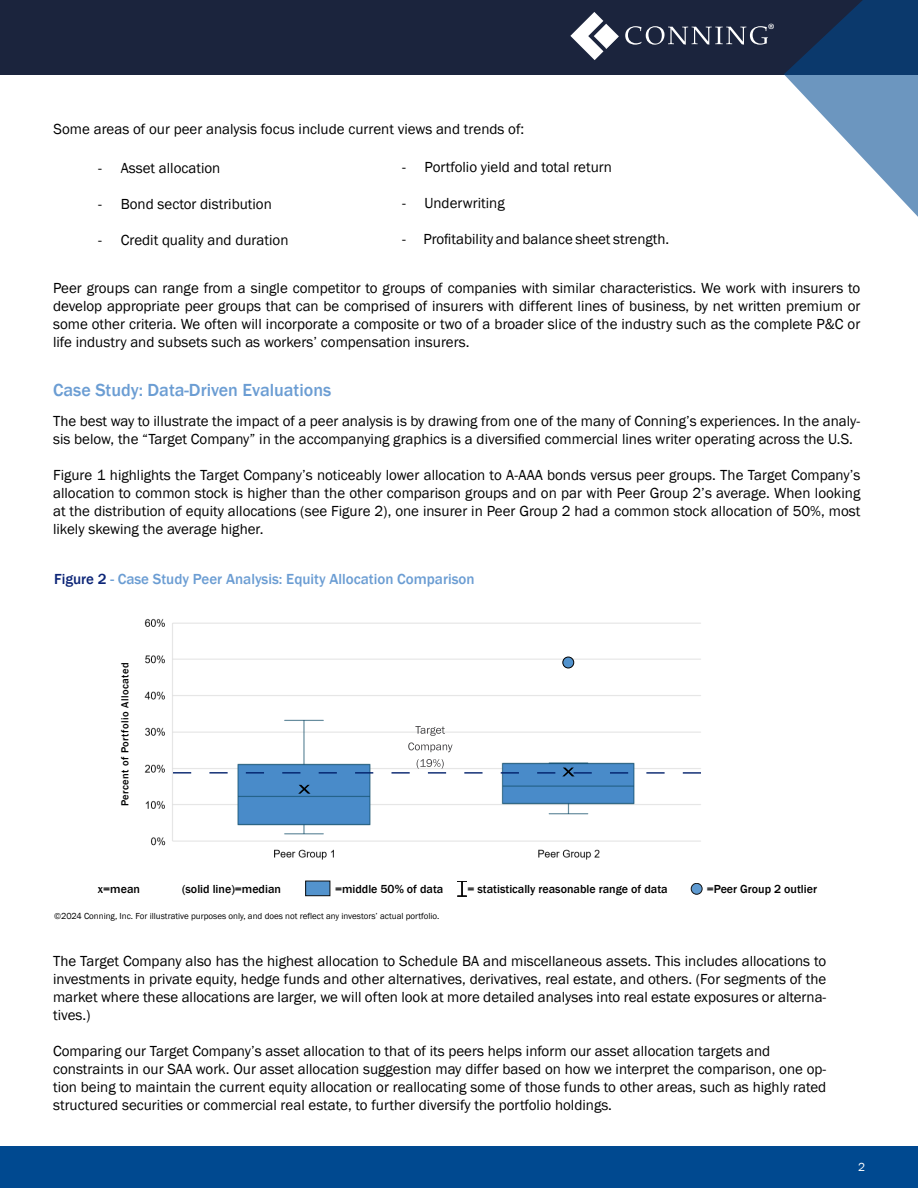
<style>
.page{position:relative;width:918px;height:1188px;background:#fff}
.page>*{position:absolute;margin:0;border:0;box-sizing:border-box;transform-origin:0 0}
.t1{font:500 18px "Franklin Gothic";color:#6b9dd3}
.t2{font:16.65px "Myriad Pro";color:#fff}
.t3{font:15px/18px "Franklin Gothic";color:#000;text-align:justify}
.t4{font:500 15px "Franklin Gothic";color:#6b9dd3}
.t5{font:500 12px "Franklin Gothic";color:#000}
.t6{font:12px "Franklin Gothic";color:#fff}
.t7{font:500 10.5px "Franklin Gothic";letter-spacing:.04em;color:#000101}
.t8{font:9px "Franklin Gothic";color:#000101}
.s1{color:#0c2577}
</style>
<div class="page">
<div style="left:0;top:0;width:918px;height:75px;background:#1b243d"></div>
<svg style="left:784px;top:0;width:134px;height:217px"></svg>
<div style="left:0;top:1147px;width:918px;height:41px;background:#004990"></div>
<svg style="left:625px;top:26px;width:143px;height:19px"></svg>
<svg style="left:570px;top:12px;width:49px;height:48px"></svg>
<img style="left:144px;top:618px;width:557px;height:242px">
<svg style="left:408px;top:742px;width:45px;height:10px"></svg>
<svg style="left:415px;top:726px;width:30px;height:10px"></svg>
<div style="left:306px;top:881px;width:24px;height:15px;background:#5393cd"></div>
<div style="left:305px;top:881px;width:25px;height:15px;border:1px solid #000"></div>
<div style="left:691px;top:883px;width:11px;height:11px;background:#5e9ad1;border-radius:50%"></div>
<div style="left:691px;top:883px;width:11px;height:11px;border:1px solid #000;border-radius:50%"></div>
<div style="left:563px;top:657px;width:11px;height:11px;background:#5293ce;border-radius:50%"></div>
<div style="left:563px;top:657px;width:11px;height:11px;border:1px solid #000;border-radius:50%"></div>
<svg style="left:457px;top:881px;width:10px;height:16px"></svg>
<svg style="left:298px;top:785px;width:12px;height:9px"></svg>
<svg style="left:173px;top:759px;width:528px;height:17px"></svg>
<p class="t3" style="left:54px;top:121px;width:472px">Some areas of our peer analysis focus include current views and trends of:</p>
<p class="t2" style="left:768px;top:20px;width:8px">®</p>
<p class="t3" style="left:402px;top:159px;width:211px">- Portfolio yield and total return</p>
<p class="t3" style="left:402px;top:195px;width:104px">- Underwriting</p>
<p class="t3" style="left:402px;top:231px;width:269px">- Profitability and balance sheet strength.</p>
<p class="t3" style="left:53px;top:279px;width:809px">Peer groups can range from a single competitor to groups of companies with similar characteristics. We work with insurers to develop appropriate peer groups that can be comprised of insurers with different lines of business, by net written premium or some other criteria. We often will incorporate a composite or two of a broader slice of the industry such as the complete P&amp;C or life industry and subsets such as workers’ compensation insurers.</p>
<p class="t3" style="left:98px;top:159px;width:124px">- Asset allocation</p>
<p class="t3" style="left:98px;top:195px;width:175px">- Bond sector distribution</p>
<p class="t3" style="left:98px;top:231px;width:192px">- Credit quality and duration</p>
<p class="t1" style="left:53px;top:379px;width:280px">Case Study: Data-Driven Evaluations</p>
<p class="t3" style="left:53px;top:412px;width:809px">The best way to illustrate the impact of a peer analysis is by drawing from one of the many of Conning’s experiences. In the analy&shy;sis below, the “Target Company” in the accompanying graphics is a diversified commercial lines writer operating across the U.S.</p>
<p class="t3" style="left:53px;top:466px;width:809px">Figure 1 highlights the Target Company’s noticeably lower allocation to A-AAA bonds versus peer groups. The Target Company’s allocation to common stock is higher than the other comparison groups and on par with Peer Group 2’s average. When looking at the distribution of equity allocations (see Figure 2), one insurer in Peer Group 2 had a common stock allocation of 50%, most likely skewing the average higher.</p>
<p class="t4" style="left:54px;top:569px;width:422px"><span class="s1">Figure 2</span> - Case Study Peer Analysis: Equity Allocation Comparison</p>
<p class="t7" style="left:119px;top:806px;width:145px;rotate:-90deg">Percent of Portfolio Allocated</p>
<p class="t5" style="left:98px;top:881px;width:44px">x=mean</p>
<p class="t5" style="left:182px;top:881px;width:101px">(solid line)=median</p>
<p class="t5" style="left:335px;top:881px;width:110px">=middle 50% of data</p>
<p class="t5" style="left:467px;top:881px;width:202px">= statistically reasonable range of data</p>
<p class="t5" style="left:707px;top:881px;width:112px">=Peer Group 2 outlier</p>
<p class="t8" style="left:54px;top:911px;width:387px">©2024 Conning, Inc. For illustrative purposes only, and does not reflect any investors’ actual portfolio.</p>
<p class="t3" style="left:53px;top:952px;width:775px">The Target Company also has the highest allocation to Schedule BA and miscellaneous assets. This includes allocations to investments in private equity, hedge funds and other alternatives, derivatives, real estate, and others. (For segments of the market where these allocations are larger, we will often look at more detailed analyses into real estate exposures or alterna&shy;tives.)</p>
<p class="t3" style="left:53px;top:1042px;width:775px;text-align:left">Comparing our Target Company’s asset allocation to that of its peers helps inform our asset allocation targets and constraints in our SAA work. Our asset allocation suggestion may differ based on how we interpret the comparison, one op&shy;tion being to maintain the current equity allocation or reallocating some of those funds to other areas, such as highly rated structured securities or commercial real estate, to further diversify the portfolio holdings.</p>
<p class="t6" style="left:858px;top:1159px;width:9px">2</p>
</div>
